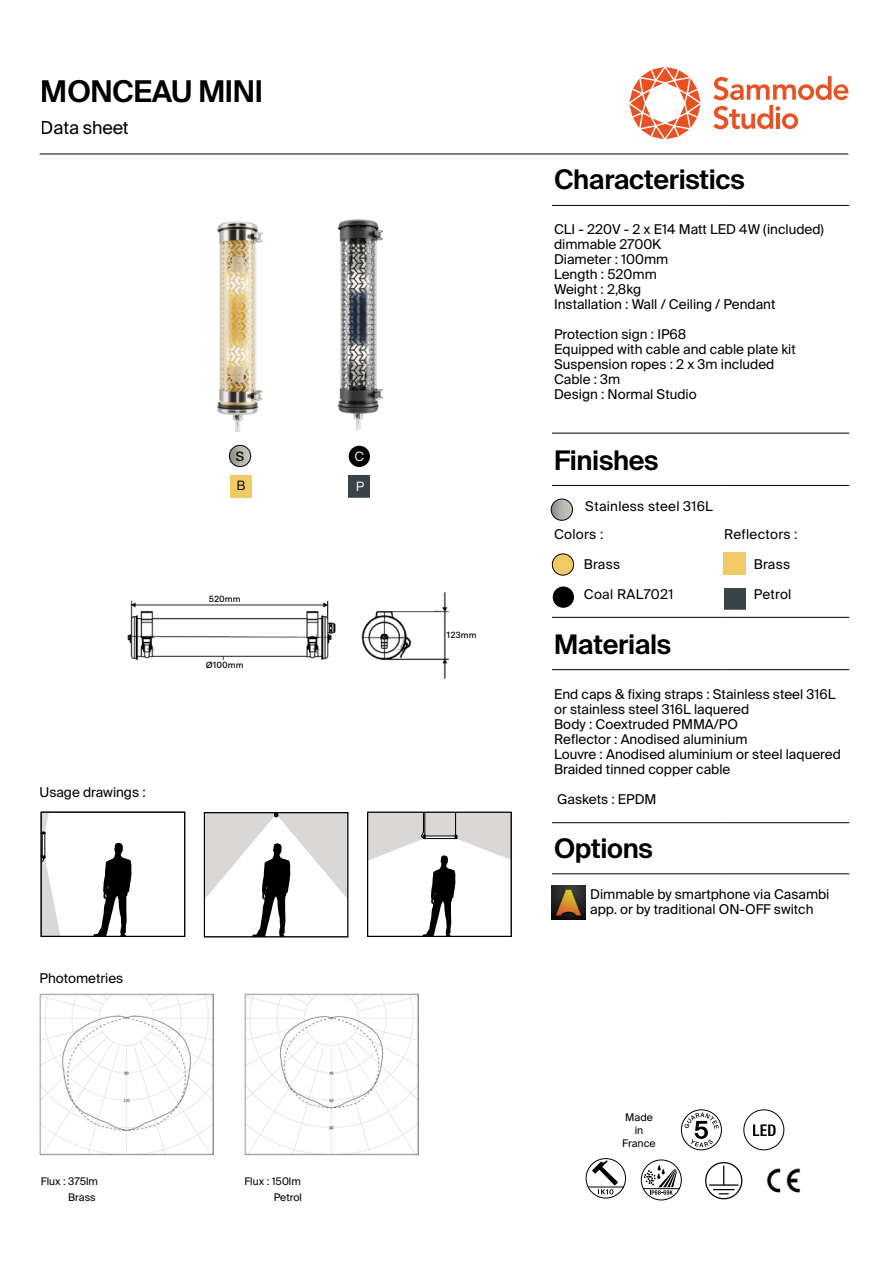
<style>
.page{position:relative;width:893px;height:1263px;background:#fff}
.page>*{position:absolute;margin:0;border:0;box-sizing:border-box;transform-origin:0 0}
.t1{font:600 30px "Suisse Intl";letter-spacing:-.01em;color:#000}
.TAB_-_Text_Num_Norma{font:600 27px "Suisse Intl";letter-spacing:-.01em;color:#000}
.t2{font:18px "Suisse Intl";letter-spacing:-.01em;color:#000}
.Texte_courant___List{font:13.5px/15px "Suisse Intl";color:#000}
.TAB_-_Text_Num_Norma-2{font:13.5px "Suisse Intl";letter-spacing:.02em;color:#000}
.Texte_courant_9pt{font:13.5px "Suisse Intl";color:#000}
.Texte_courant_9pt-2{font:13.5px "Scto Grotesk A";color:#fff}
.Texte_courant_9pt-3{font:13.5px "Scto Grotesk A";color:#000}
.Texte_courant_9pt-4{font:500 13.5px "Scto Grotesk A";color:#000}
.Texte_courant_9pt-5{font:10.5px "Suisse Intl";color:#000}
.Texte_courant___List-2{font:500 9px "Scto Grotesk A";color:#000}
</style>
<div class="page">
<hr style="left:552px;top:205px;width:170px;height:1px;background:#000">
<hr style="left:722px;top:205px;width:127px;height:1px;background:#000">
<hr style="left:552px;top:433px;width:170px;height:1px;background:#000">
<hr style="left:722px;top:433px;width:127px;height:1px;background:#000">
<hr style="left:552px;top:485px;width:170px;height:1px;background:#000">
<hr style="left:722px;top:485px;width:127px;height:1px;background:#000">
<hr style="left:552px;top:617px;width:170px;height:1px;background:#000">
<hr style="left:722px;top:617px;width:127px;height:1px;background:#000">
<hr style="left:552px;top:669px;width:170px;height:1px;background:#000">
<hr style="left:722px;top:669px;width:127px;height:1px;background:#000">
<hr style="left:552px;top:822px;width:170px;height:1px;background:#000">
<hr style="left:722px;top:822px;width:127px;height:1px;background:#000">
<hr style="left:552px;top:873px;width:170px;height:1px;background:#000">
<hr style="left:722px;top:873px;width:127px;height:1px;background:#000">
<div style="left:553px;top:586px;width:21px;height:22px;background:#000;border-radius:50%"></div>
<img style="left:127px;top:591px;width:322px;height:88px">
<svg style="left:43px;top:814px;width:6px;height:20px"></svg>
<svg style="left:43px;top:843px;width:89px;height:92px"></svg>
<div style="left:41px;top:812px;width:144px;height:125px;border:1px solid #000"></div>
<img style="left:551px;top:885px;width:34px;height:34px">
<img style="left:39px;top:993px;width:175px;height:163px">
<svg style="left:629px;top:67px;width:71px;height:72px"></svg>
<svg style="left:713px;top:76px;width:135px;height:53px"></svg>
<svg style="left:681px;top:1110px;width:40px;height:40px"></svg>
<div style="left:681px;top:1109px;width:41px;height:41px;border:1px solid #000;border-radius:50%"></div>
<svg style="left:684px;top:1112px;width:35px;height:35px"></svg>
<div style="left:744px;top:1109px;width:40px;height:41px;border:1px solid #000;border-radius:50%"></div>
<svg style="left:753px;top:1124px;width:23px;height:12px"></svg>
<svg style="left:586px;top:1158px;width:39px;height:40px"></svg>
<div style="left:586px;top:1158px;width:40px;height:40px;border:1px solid #000;border-radius:50%"></div>
<hr style="left:588px;top:1187px;width:36px;height:1px;background:#000">
<svg style="left:592px;top:1160px;width:26px;height:34px"></svg>
<img style="left:766px;top:1168px;width:35px;height:25px">
<svg style="left:705px;top:1162px;width:37px;height:37px"></svg>
<svg style="left:641px;top:1160px;width:40px;height:40px"></svg>
<div style="left:641px;top:1160px;width:40px;height:40px;border:1px solid #000;border-radius:50%"></div>
<svg style="left:644px;top:1165px;width:33px;height:30px"></svg>
<hr style="left:643px;top:1188px;width:36px;height:1px;background:#000">
<img style="left:553px;top:555px;width:20px;height:20px">
<div style="left:552px;top:553px;width:22px;height:22px;border:1px solid #000;border-radius:50%"></div>
<div style="left:446px;top:630px;width:31px;height:9px;background:#fff"></div>
<div style="left:201px;top:594px;width:48px;height:9px;background:#fff"></div>
<div style="left:201px;top:660px;width:48px;height:8px;background:#fff"></div>
<svg style="left:369px;top:814px;width:140px;height:121px"></svg>
<div style="left:367px;top:812px;width:144px;height:125px;border:1px solid #000"></div>
<svg style="left:206px;top:814px;width:140px;height:121px"></svg>
<div style="left:204px;top:812px;width:144px;height:125px;border:1px solid #000"></div>
<img style="left:244px;top:993px;width:175px;height:163px">
<img style="left:724px;top:553px;width:21px;height:21px">
<img style="left:724px;top:588px;width:21px;height:21px">
<img style="left:231px;top:476px;width:21px;height:21px">
<div style="left:349px;top:446px;width:21px;height:21px;background:#000;border-radius:50%"></div>
<img style="left:349px;top:476px;width:21px;height:21px">
<img style="left:551px;top:499px;width:21px;height:21px;border-radius:11px">
<div style="left:551px;top:499px;width:22px;height:22px;border:1px solid #000;border-radius:50%"></div>
<img style="left:229px;top:445px;width:22px;height:22px;border-radius:11px">
<div style="left:229px;top:445px;width:22px;height:22px;border:1px solid #000;border-radius:50%"></div>
<img style="left:216px;top:221px;width:47px;height:210px">
<img style="left:337px;top:219px;width:47px;height:210px">
<hr style="left:40px;top:154px;width:808px;height:1px;background:#000">
<h1 class="t1" style="left:41px;top:74px;width:224px">MONCEAU MINI</h1>
<h3 class="t2" style="left:41px;top:118px;width:89px">Data sheet</h3>
<p class="Texte_courant_9pt" style="left:39px;top:784px;width:108px">Usage drawings :</p>
<p class="Texte_courant_9pt-4" style="left:236px;top:448px;width:10px">S</p>
<p class="Texte_courant_9pt-3" style="left:236px;top:477px;width:11px">B</p>
<p class="Texte_courant___List-2" style="left:209px;top:593px;width:33px">520mm</p>
<p class="Texte_courant___List-2" style="left:206px;top:659px;width:39px">Ø100mm</p>
<p class="Texte_courant_9pt" style="left:39px;top:970px;width:85px">Photometries</p>
<p class="Texte_courant_9pt-2" style="left:354px;top:448px;width:11px">C</p>
<p class="Texte_courant_9pt-2" style="left:356px;top:478px;width:10px">P</p>
<p class="Texte_courant_9pt-5" style="left:41px;top:1175px;width:59px">Flux : 375lm</p>
<p class="Texte_courant_9pt-5" style="left:68px;top:1191px;width:29px">Brass</p>
<p class="Texte_courant_9pt-5" style="left:244px;top:1175px;width:58px">Flux : 150lm</p>
<p class="Texte_courant_9pt-5" style="left:274px;top:1191px;width:30px">Petrol</p>
<p class="Texte_courant___List-2" style="left:447px;top:629px;width:32px">123mm</p>
<p class="TAB_-_Text_Num_Norma" style="left:554px;top:164px;width:192px">Characteristics</p>
<p class="Texte_courant___List" style="left:554px;top:222px;width:271px">CLI - 220V - 2 x E14 Matt LED 4W (included) dimmable 2700K</p>
<p class="Texte_courant___List" style="left:554px;top:252px;width:116px">Diameter : 100mm</p>
<p class="Texte_courant___List" style="left:554px;top:267px;width:104px">Length : 520mm</p>
<p class="Texte_courant___List" style="left:554px;top:282px;width:89px">Weight : 2,8kg</p>
<p class="Texte_courant___List" style="left:554px;top:297px;width:223px">Installation : Wall / Ceiling / Pendant</p>
<p class="Texte_courant___List" style="left:554px;top:327px;width:134px">Protection sign : IP68</p>
<p class="Texte_courant___List" style="left:554px;top:342px;width:243px">Equipped with cable and cable plate kit</p>
<p class="Texte_courant___List" style="left:554px;top:357px;width:222px">Suspension ropes : 2 x 3m included</p>
<p class="Texte_courant___List" style="left:554px;top:372px;width:68px">Cable : 3m</p>
<p class="Texte_courant___List" style="left:554px;top:387px;width:144px">Design : Normal Studio</p>
<p class="TAB_-_Text_Num_Norma" style="left:554px;top:444px;width:106px">Finishes</p>
<p class="TAB_-_Text_Num_Norma-2" style="left:585px;top:499px;width:129px">Stainless steel 316L</p>
<p class="TAB_-_Text_Num_Norma-2" style="left:554px;top:526px;width:51px">Colors :</p>
<p class="TAB_-_Text_Num_Norma-2" style="left:584px;top:556px;width:38px">Brass</p>
<p class="TAB_-_Text_Num_Norma-2" style="left:584px;top:586px;width:91px">Coal RAL7021</p>
<p class="TAB_-_Text_Num_Norma-2" style="left:724px;top:526px;width:75px">Reflectors :</p>
<p class="TAB_-_Text_Num_Norma-2" style="left:754px;top:556px;width:38px">Brass</p>
<p class="TAB_-_Text_Num_Norma-2" style="left:754px;top:586px;width:39px">Petrol</p>
<p class="TAB_-_Text_Num_Norma" style="left:554px;top:628px;width:119px">Materials</p>
<p class="Texte_courant___List" style="left:554px;top:687px;width:283px">End caps &amp; fixing straps : Stainless steel 316L or stainless steel 316L laquered</p>
<p class="Texte_courant___List" style="left:554px;top:717px;width:186px">Body : Coextruded PMMA/PO</p>
<p class="Texte_courant___List" style="left:554px;top:732px;width:195px">Reflector : Anodised aluminium</p>
<p class="Texte_courant___List" style="left:554px;top:747px;width:288px">Louvre : Anodised aluminium or steel laquered</p>
<p class="Texte_courant___List" style="left:554px;top:762px;width:178px">Braided tinned copper cable</p>
<p class="Texte_courant___List" style="left:557px;top:792px;width:101px">Gaskets : EPDM</p>
<p class="TAB_-_Text_Num_Norma" style="left:554px;top:832px;width:100px">Options</p>
<p class="Texte_courant___List" style="left:590px;top:886px;width:241px">Dimmable by smartphone via Casambi app. or by traditional ON-OFF switch</p>
<p class="Texte_courant_9pt-5" style="left:625px;top:1111px;width:29px">Made</p>
<p class="Texte_courant_9pt-5" style="left:635px;top:1124px;width:10px">in</p>
<p class="Texte_courant_9pt-5" style="left:622px;top:1137px;width:35px">France</p>
</div>
